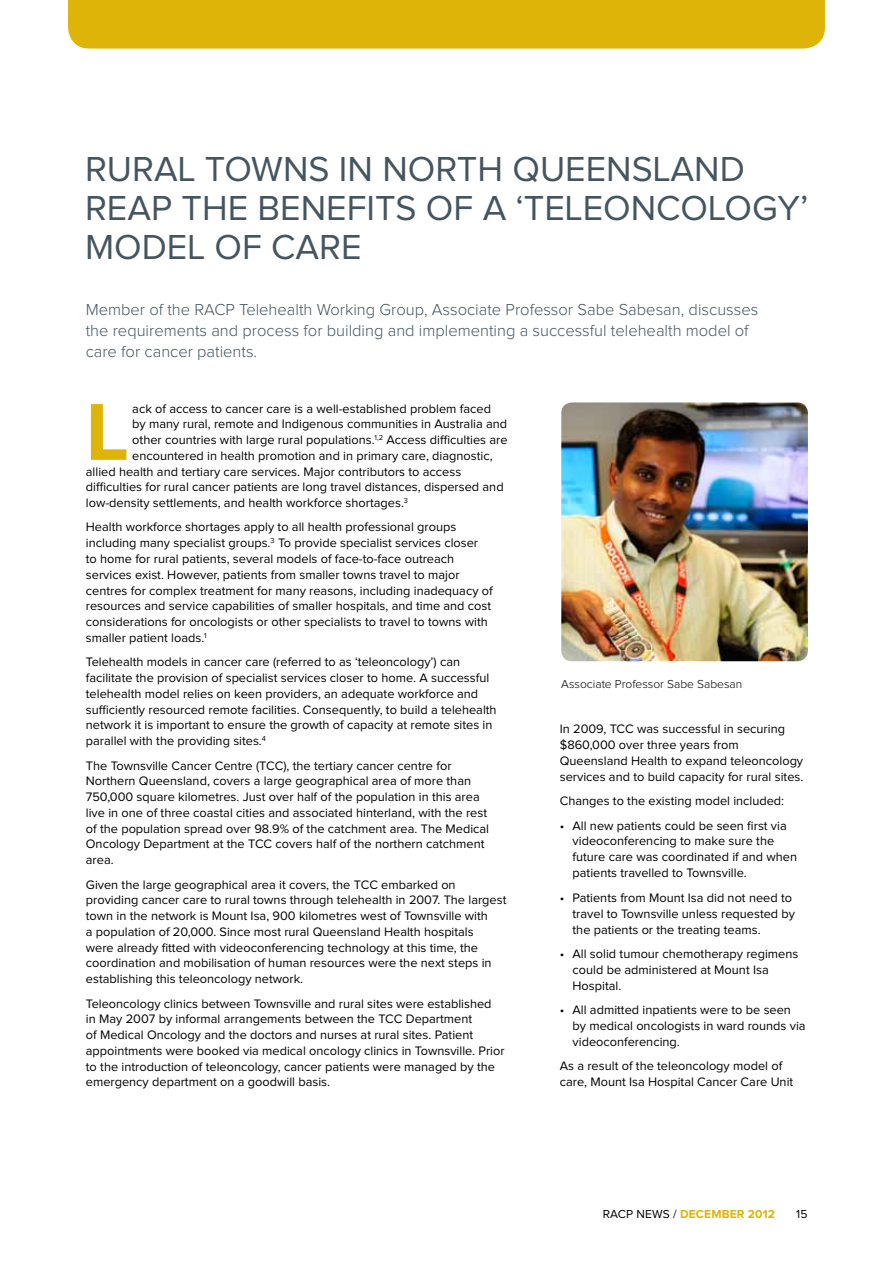
<style>
.page{position:relative;width:893px;height:1263px;background:#fff}
.page>*{position:absolute;margin:0;border:0;box-sizing:border-box;transform-origin:0 0}
.t1{font:700 83.55px "Proxima Nova";color:#deb408}
.t2{font:36px/39px "Proxima Nova";color:#455560}
.t3{font:300 16.5px/21px "Proxima Nova";color:#455560}
.t4{font:12.75px/15.8px "Proxima Nova";color:#000}
.t5{font:300 12px "Proxima Nova";color:#000}
.t6{font:700 12px "Proxima Nova";letter-spacing:.01em;color:#deb408}
.t7{font:12px "Proxima Nova";letter-spacing:.01em;color:#000}
.s1{font-weight:400;color:#000}
</style>
<div class="page">
<div style="left:68px;top:0;width:757px;height:49px;background:#deb408"></div>
<img style="left:561px;top:402px;width:247px;height:259px">
<h2 class="t2" style="left:85px;top:151px;width:725px">RURAL TOWNS IN NORTH QUEENSLAND<br>REAP THE BENEFITS OF A ‘TELEONCOLOGY’<br>MODEL OF CARE</h2>
<p class="t3" style="left:86px;top:300px;width:674px">Member of the RACP Telehealth Working Group, Associate Professor Sabe Sabesan, discusses the requirements and process for building and implementing a successful telehealth model of care for cancer patients.</p>
<h1 class="t1" style="left:86px;top:394px;width:37px">L</h1>
<p class="t4" style="left:132px;top:401px;width:360px">ack of access to cancer care is a well-established problem faced</p>
<p class="t4" style="left:132px;top:417px;width:376px">by many rural, remote and Indigenous communities in Australia and</p>
<p class="t4" style="left:132px;top:432px;width:377px">other countries with large rural populations.<sup>1,2</sup> Access difficulties are</p>
<p class="t4" style="left:132px;top:448px;width:362px">encountered in health promotion and in primary care, diagnostic,</p>
<p class="t4" style="left:86px;top:464px;width:377px">allied health and tertiary care services. Major contributors to access</p>
<p class="t4" style="left:86px;top:480px;width:419px">difficulties for rural cancer patients are long travel distances, dispersed and</p>
<p class="t4" style="left:86px;top:496px;width:324px">low-density settlements, and health workforce shortages.<sup>3</sup></p>
<p class="t4" style="left:86px;top:520px;width:408px">Health workforce shortages apply to all health professional groups including many specialist groups.<sup>3</sup> To provide specialist services closer<br>to home for rural patients, several models of face-to-face outreach services exist. However, patients from smaller towns travel to major centres for complex treatment for many reasons, including inadequacy of resources and service capabilities of smaller hospitals, and time and cost considerations for oncologists or other specialists to travel to towns with smaller patient loads.<sup>1</sup></p>
<p class="t4" style="left:86px;top:655px;width:412px">Telehealth models in cancer care (referred to as ‘teleoncology’) can facilitate the provision of specialist services closer to home. A successful telehealth model relies on keen providers, an adequate workforce and sufficiently resourced remote facilities. Consequently, to build a telehealth network it is important to ensure the growth of capacity at remote sites in parallel with the providing sites.<sup>4</sup></p>
<p class="t4" style="left:86px;top:758px;width:405px">The Townsville Cancer Centre (TCC), the tertiary cancer centre for Northern Queensland, covers a large geographical area of more than 750,000 square kilometres. Just over half of the population in this area live in one of three coastal cities and associated hinterland, with the rest of the population spread over 98.9% of the catchment area. The Medical Oncology Department at the TCC covers half of the northern catchment area.</p>
<p class="t4" style="left:86px;top:877px;width:422px">Given the large geographical area it covers, the TCC embarked on providing cancer care to rural towns through telehealth in 2007. The largest town in the network is Mount Isa, 900 kilometres west of Townsville with<br>a population of 20,000. Since most rural Queensland Health hospitals<br>were already fitted with videoconferencing technology at this time, the coordination and mobilisation of human resources were the next steps in establishing this teleoncology network.</p>
<p class="t4" style="left:86px;top:996px;width:420px">Teleoncology clinics between Townsville and rural sites were established in May 2007 by informal arrangements between the TCC Department<br>of Medical Oncology and the doctors and nurses at rural sites. Patient appointments were booked via medical oncology clinics in Townsville. Prior to the introduction of teleoncology, cancer patients were managed by the emergency department on a goodwill basis.</p>
<p class="t5" style="left:561px;top:678px;width:182px">Associate Professor Sabe Sabesan</p>
<p class="t4" style="left:560px;top:721px;width:245px">In 2009, TCC was successful in securing $860,000 over three years from Queensland Health to expand teleoncology services and to build capacity for rural sites.</p>
<p class="t4" style="left:560px;top:793px;width:226px">Changes to the existing model included:</p>
<p class="t4" style="left:573px;top:818px;width:226px;text-indent:-13px">• All new patients could be seen first via videoconferencing to make sure the future care was coordinated if and when patients travelled to Townsville.</p>
<p class="t4" style="left:573px;top:890px;width:224px;text-indent:-13px">• Patients from Mount Isa did not need to travel to Townsville unless requested by the patients or the treating teams.</p>
<p class="t4" style="left:573px;top:946px;width:227px;text-indent:-13px">• All solid tumour chemotherapy regimens could be administered at Mount Isa<br>Hospital.</p>
<p class="t4" style="left:572px;top:1002px;width:235px;text-indent:-13px">• All admitted inpatients were to be seen by medical oncologists in ward rounds via videoconferencing.</p>
<p class="t4" style="left:560px;top:1059px;width:235px">As a result of the teleoncology model of care, Mount Isa Hospital Cancer Care Unit</p>
<p class="t7" style="left:603px;top:1208px;width:51px">RACP News</p>
<p class="t6" style="left:673px;top:1208px;width:40px"><span class="s1">/</span> DECEMBER</p>
<p class="t6" style="left:748px;top:1208px;width:29px">2012</p>
<p class="t7" style="left:796px;top:1208px;width:13px">15</p>
</div>
